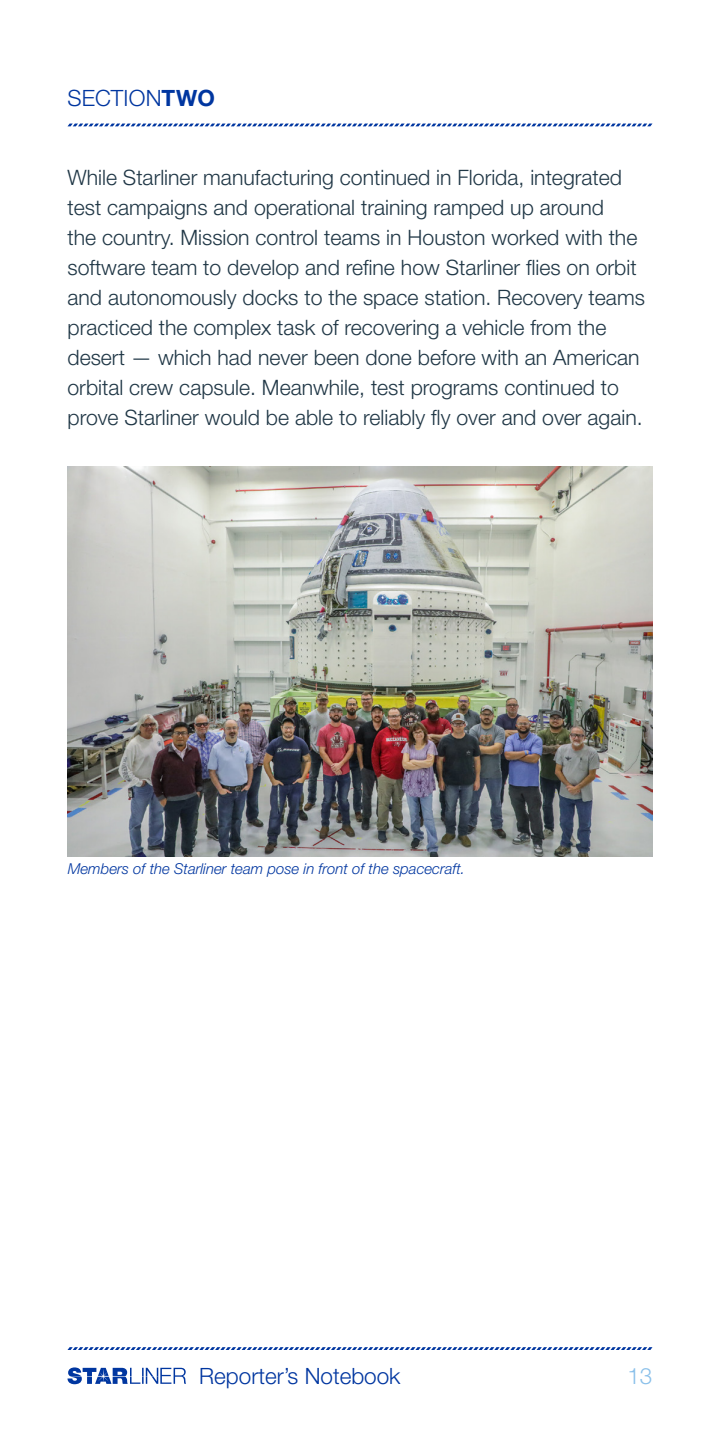
<style>
.page{position:relative;width:720px;height:1440px;background:#fff}
.page>*{position:absolute;margin:0;border:0;box-sizing:border-box;transform-origin:0 0}
.t1{font:300 22.5px "Helvetica Neue LT Std";color:#0036a0}
.t2{font:300 22.5px "Helvetica Neue LT Std";color:#8ac0ea}
.t3{font:300 21.25px/30px "Helvetica Neue LT Std";color:#203746}
.t4{font:italic 300 15px "Helvetica Neue LT Std";color:#0036a0}
.s1{font-weight:700}
</style>
<div class="page">
<svg style="left:68px;top:1367px;width:118px;height:17px"></svg>
<svg style="left:68px;top:1347px;width:584px;height:3px"></svg>
<img style="left:68px;top:466px;width:585px;height:390px">
<svg style="left:68px;top:124px;width:584px;height:2px"></svg>
<p class="t1" style="left:68px;top:84px;width:149px">SECTION<span class="s1">TWO</span></p>
<p class="t3" style="left:68px;top:162px;width:579px">While Starliner manufacturing continued in Florida, integrated test campaigns and operational training ramped up around<br>the country. Mission control teams in Houston worked with the software team to develop and refine how Starliner flies on orbit and autonomously docks to the space station. Recovery teams practiced the complex task of recovering a vehicle from the desert — which had never been done before with an American orbital crew capsule. Meanwhile, test programs continued to prove Starliner would be able to reliably fly over and over again.</p>
<p class="t4" style="left:68px;top:860px;width:399px">Members of the Starliner team pose in front of the spacecraft.</p>
<p class="t1" style="left:199px;top:1362px;width:203px">Reporter’s Notebook</p>
<p class="t2" style="left:627px;top:1362px;width:27px">13</p>
</div>
